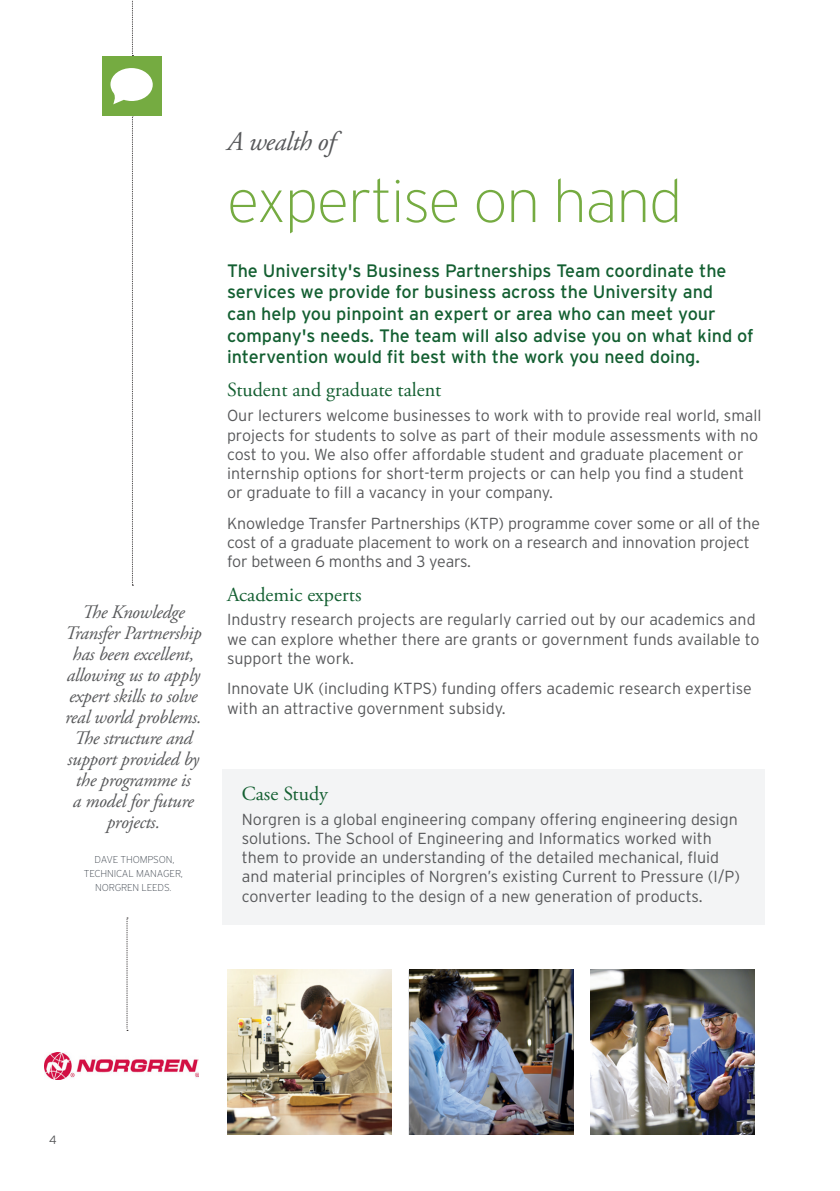
<style>
.page{position:relative;width:840px;height:1191px;background:#fff}
.page>*{position:absolute;margin:0;border:0;box-sizing:border-box;transform-origin:0 0}
.t1{font:200 60px "Interstate";color:#75ab41}
.t2{font:italic 27px "Adobe Garamond Pro";letter-spacing:-.02em;color:#57585a}
.t3{font:20px "Adobe Garamond Pro";color:#135f31}
.t4{font:italic 19px/21px "Adobe Garamond Pro";letter-spacing:-.015em;color:#57585a;text-align:center}
.t5{font:18px/21.6px "Interstate";color:#135f31}
.t6{font:300 16px/19.2px "Interstate";color:#57585a}
.t7{font:300 12px "Interstate";color:#57585a}
.t8{font:200 10px/14px "Interstate";letter-spacing:-.015em;color:#414851;text-align:center}
</style>
<div class="page">
<div style="left:222px;top:768px;width:542px;height:156px;background:#f3f4f5"></div>
<svg style="left:126px;top:917px;width:2px;height:114px"></svg>
<img style="left:45px;top:1052px;width:153px;height:27px">
<svg style="left:132px;top:115px;width:1px;height:471px"></svg>
<svg style="left:132px;top:0;width:1px;height:56px"></svg>
<div style="left:102px;top:56px;width:60px;height:59px;background:#75ab41"></div>
<svg style="left:110px;top:68px;width:43px;height:36px"></svg>
<img style="left:227px;top:969px;width:164px;height:165px">
<img style="left:409px;top:969px;width:164px;height:165px">
<img style="left:590px;top:969px;width:164px;height:165px">
<p class="t4" style="left:65px;top:602px;width:138px">The Knowledge<br>Transfer Partnership has been excellent, allowing us to apply expert skills to solve real world problems.<br>The structure and support provided by the programme is<br>a model for future projects.</p>
<p class="t8" style="left:84px;top:852px;width:101px">DAVE THOM PSON,<br>TECHNICAL MANAGER,<br>NORGREN LEEDS.</p>
<h2 class="t2" style="left:227px;top:125px;width:109px">A wealth of</h2>
<h1 class="t1" style="left:227px;top:164px;width:456px">EXPERTISE ON HAND</h1>
<p class="t5" style="left:227px;top:259px;width:528px">The University's Business Partnerships Team coordinate the services we provide for business across the University and<br>can help you pinpoint an expert or area who can meet your company's needs. The team will also advise you on what kind of intervention would fit best with the work you need doing.</p>
<p class="t3" style="left:227px;top:378px;width:216px">Student and graduate talent</p>
<p class="t6" style="left:227px;top:406px;width:536px">Our lecturers welcome businesses to work with to provide real world, small projects for students to solve as part of their module assessments with no cost to you. We also offer affordable student and graduate placement or internship options for short-term projects or can help you find a student or graduate to fill a vacancy in your company.</p>
<p class="t6" style="left:227px;top:513px;width:534px">Knowledge Transfer Partnerships (KTP) programme cover some or all of the cost of a graduate placement to work on a research and innovation project for between 6 months and 3 years.</p>
<p class="t3" style="left:227px;top:582px;width:136px">Academic experts</p>
<p class="t6" style="left:227px;top:610px;width:534px">Industry research projects are regularly carried out by our academics and we can explore whether there are grants or government funds available to support the work.</p>
<p class="t6" style="left:227px;top:679px;width:526px">Innovate UK (including KTPS) funding offers academic research expertise with an attractive government subsidy.</p>
<p class="t3" style="left:242px;top:781px;width:88px">Case Study</p>
<p class="t6" style="left:242px;top:809px;width:499px">Norgren is a global engineering company offering engineering design solutions. The School of Engineering and Informatics worked with them to provide an understanding of the detailed mechanical, fluid and material principles of Norgren’s existing Current to Pressure (I/P) converter leading to the design of a new generation of products.</p>
<p class="t7" style="left:49px;top:1132px;width:9px">4</p>
</div>
